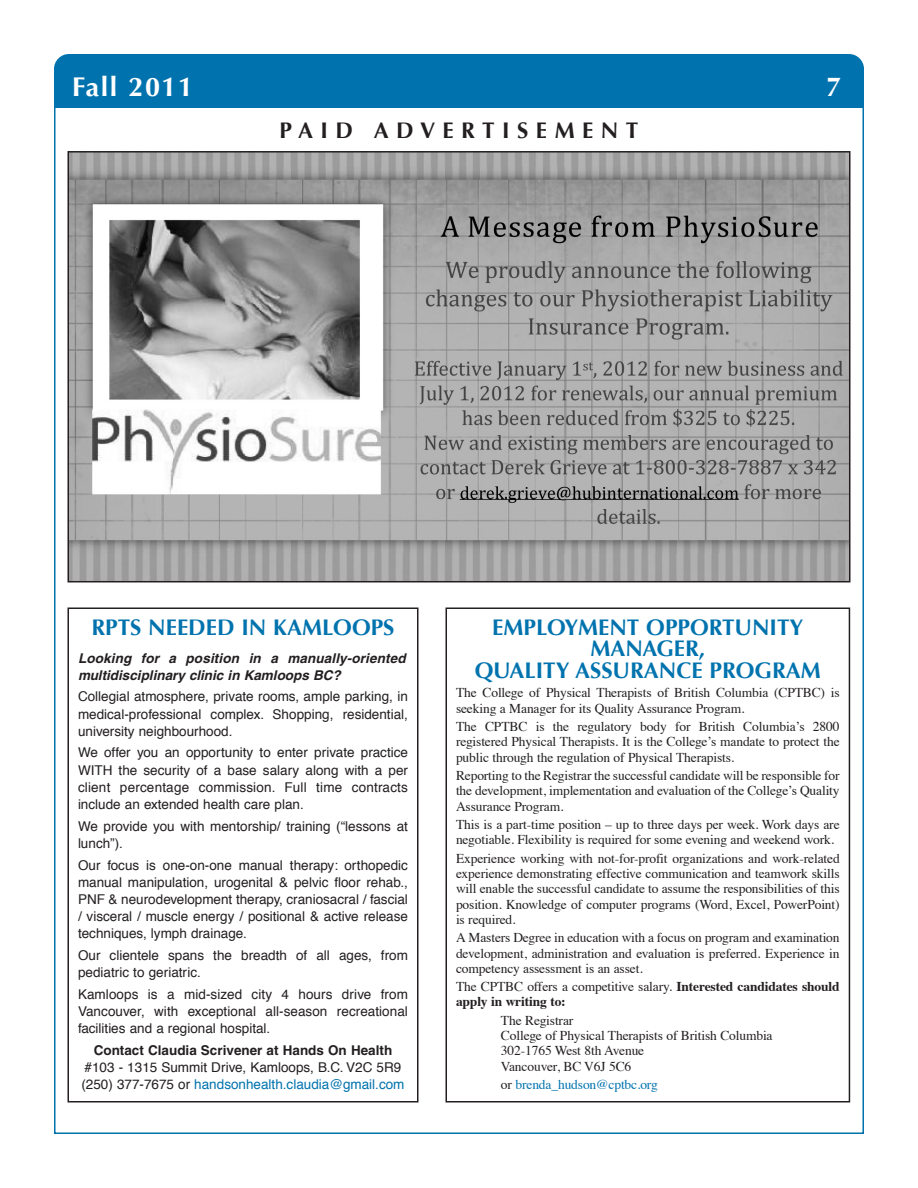
<style>
.page{position:relative;width:918px;height:1188px;background:#fff}
.page>*{position:absolute;margin:0;border:0;box-sizing:border-box;transform-origin:0 0}
.t1{font:700 27px "Optima";letter-spacing:.055em;color:#fff}
.t2{font:700 22.5px/21.3px "Optima";color:#0073ae;text-align:center}
.t3{font:700 22.5px "Optima";letter-spacing:.335em;color:#231f20}
.t4{font:13.5px/15.3px "Times";letter-spacing:-.01em;color:#231f20;text-align:justify}
.t5{font:13.5px/17.2px "Helvetica";color:#231f20;text-align:justify}
.t6{font:700 13.5px/15.3px "Times";letter-spacing:-.01em;color:#231f20}
.t7{font:italic 700 13.5px/17.2px "Helvetica";color:#231f20}
.t8{font:13.5px "Times";letter-spacing:-.01em;color:#0073ae}
.s1{font-weight:700}
.s2{color:#0073ae}
.s3{font-weight:400}
.s4{color:#231f20}
</style>
<div class="page">
<div style="left:54px;top:54px;width:810px;height:54px;background:#0073ae;border-radius:15px"></div>
<div style="left:54px;top:68px;width:810px;height:40px;background:#0073ae"></div>
<img style="left:71px;top:154px;width:776px;height:425px">
<div style="left:68px;top:151px;width:782px;height:431px;border:2px solid #231f20"></div>
<div style="left:68px;top:608px;width:350px;height:494px;border:2px solid #231f20"></div>
<div style="left:446px;top:608px;width:404px;height:494px;border:2px solid #231f20"></div>
<p class="t1" style="left:72px;top:71px;width:123px">Fall 2011</p>
<p class="t1" style="left:826px;top:71px;width:17px">7</p>
<p class="t3" style="left:280px;top:118px;width:360px">PAID ADVERTISEMENT</p>
<p class="t2" style="left:91px;top:617px;width:305px">RPTS NEEDED IN KAMLOOPS</p>
<p class="t7" style="left:78px;top:651px;width:332px">Looking for a position in a manually-oriented multidisciplinary clinic in Kamloops BC?</p>
<p class="t5" style="left:78px;top:689px;width:331px">Collegial atmosphere, private rooms, ample parking, in medical-professional complex. Shopping, residential, university neighbourhood.</p>
<p class="t5" style="left:78px;top:745px;width:332px">We offer you an opportunity to enter private practice WITH the security of a base salary along with a per client percentage commission. Full time contracts include an extended health care plan.</p>
<p class="t5" style="left:78px;top:818px;width:331px">We provide you with mentorship/ training (“lessons at lunch”).</p>
<p class="t5" style="left:78px;top:857px;width:331px">Our focus is one-on-one manual therapy: orthopedic manual manipulation, urogenital &amp; pelvic floor rehab., PNF &amp; neurodevelopment therapy, craniosacral / fascial / visceral / muscle energy / positional &amp; active release techniques, lymph drainage.</p>
<p class="t5" style="left:78px;top:948px;width:331px">Our clientele spans the breadth of all ages, from pediatric to geriatric.</p>
<p class="t5" style="left:78px;top:987px;width:331px">Kamloops is a mid-sized city 4 hours drive from Vancouver, with exceptional all-season recreational facilities and a regional hospital.</p>
<p class="t5" style="left:81px;top:1043px;width:325px;text-align:center"><span class="s1">Contact Claudia Scrivener at Hands On Health </span>#103 - 1315 Summit Drive, Kamloops, B.C. V2C 5R9 (250) 377-7675 or <span class="s2">handsonhealth.claudia@gmail.com</span></p>
<p class="t2" style="left:475px;top:617px;width:347px">EMPLOYMENT OPPORTUNITY<br>MANAGER,<br>QUALITY ASSURANCE PROGRAM</p>
<p class="t4" style="left:456px;top:686px;width:385px">The College of Physical Therapists of British Columbia (CPTBC) is seeking a Manager for its Quality Assurance Program.</p>
<p class="t4" style="left:456px;top:720px;width:385px">The CPTBC is the regulatory body for British Columbia’s 2800 registered Physical Therapists. It is the College’s mandate to protect the public through the regulation of Physical Therapists.</p>
<p class="t4" style="left:456px;top:769px;width:385px">Reporting to the Registrar the successful candidate will be responsible for the development, implementation and evaluation of the College’s Quality Assurance Program.</p>
<p class="t4" style="left:456px;top:818px;width:385px">This is a part-time position – up to three days per week. Work days are negotiable. Flexibility is required for some evening and weekend work.</p>
<p class="t4" style="left:456px;top:852px;width:385px">Experience working with not-for-profit organizations and work-related experience demonstrating effective communication and teamwork skills will enable the successful candidate to assume the responsibilities of this position. Knowledge of computer programs (Word, Excel, PowerPoint) is required.</p>
<p class="t4" style="left:456px;top:931px;width:385px">A Masters Degree in education with a focus on program and examination development, administration and evaluation is preferred. Experience in competency assessment is an asset.</p>
<p class="t6" style="left:456px;top:980px;width:385px"><span class="s3">The CPTBC offers a competitive salary.</span> Interested candidates should apply in writing to:</p>
<p class="t4" style="left:501px;top:1014px;width:273px;text-align:left">The Registrar<br>College of Physical Therapists of British Columbia<br>302-1765 West 8th Avenue<br>Vancouver, BC V6J 5C6</p>
<p class="t8" style="left:501px;top:1079px;width:158px"><span class="s4">or</span> brenda_hudson@cptbc.org</p>
</div>
